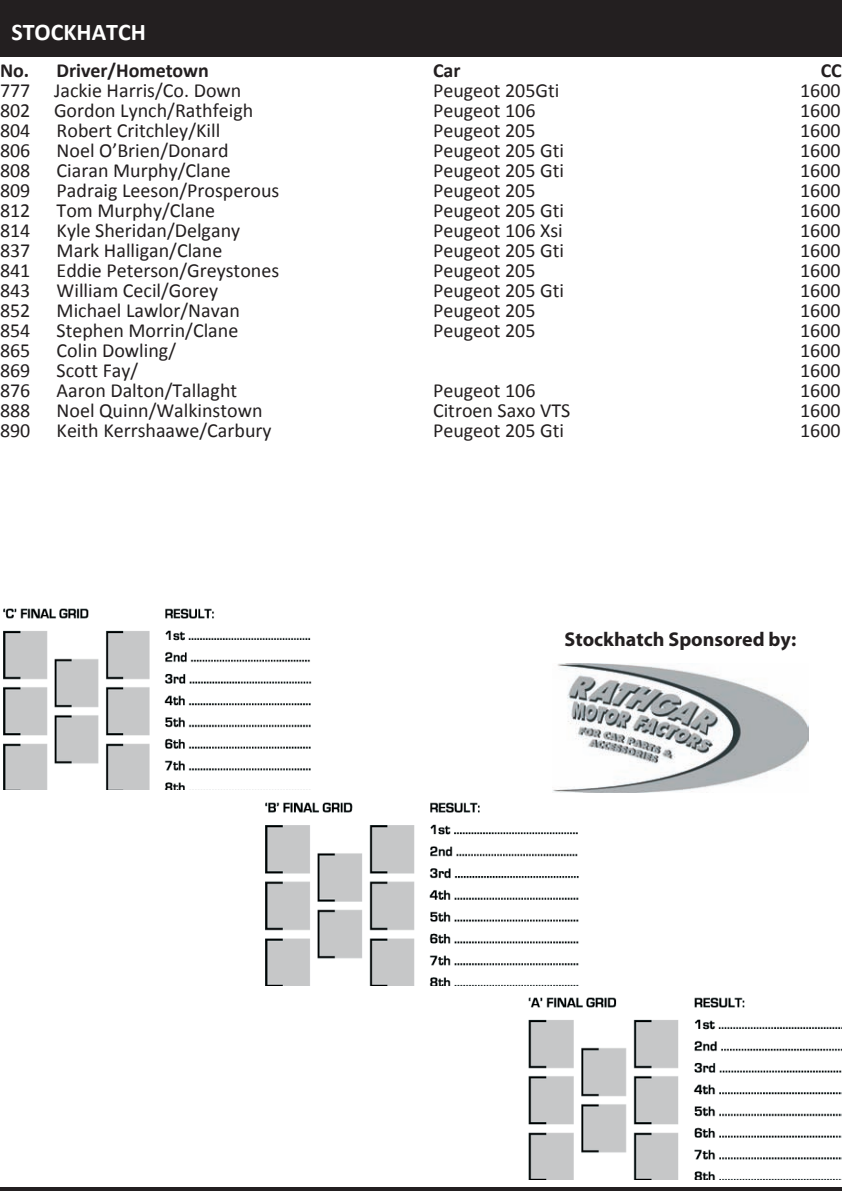
<style>
.page{position:relative;width:842px;height:1191px;background:#fff}
.page>*{position:absolute;margin:0;border:0;box-sizing:border-box;transform-origin:0 0}
.t1{font:700 24px "Calibri";color:#fff}
.t2{font:20px "Calibri";color:#231f20}
.t3{font:700 20px "Calibri";color:#231f20}
.t4{font:700 20px "Myriad Pro";color:#231f20}
</style>
<div class="page">
<div style="left:0;top:0;width:842px;height:57px;background:#231f20"></div>
<img style="left:265px;top:802px;width:313px;height:183px">
<img style="left:529px;top:997px;width:313px;height:182px">
<hr style="left:0;top:1187px;width:842px;height:4px;background:#231f20">
<img style="left:3px;top:609px;width:308px;height:181px">
<img style="left:553px;top:663px;width:255px;height:129px">
<p class="t1" style="left:11px;top:22px;width:136px">STOCKHATCH</p>
<p class="t3" style="left:0;top:62px;width:210px">No. Driver/Hometown</p>
<p class="t3" style="left:433px;top:62px;width:29px">Car</p>
<p class="t3" style="left:821px;top:62px;width:23px">CC</p>
<p class="t2" style="left:0;top:82px;width:243px">777 Jackie Harris/Co. Down</p>
<p class="t2" style="left:433px;top:82px;width:128px">Peugeot 205Gti</p>
<p class="t2" style="left:800px;top:82px;width:42px">1600</p>
<p class="t2" style="left:0;top:102px;width:255px">802 Gordon Lynch/Rathfeigh</p>
<p class="t2" style="left:433px;top:102px;width:104px">Peugeot 106</p>
<p class="t2" style="left:800px;top:102px;width:42px">1600</p>
<p class="t2" style="left:0;top:122px;width:32px">804</p>
<p class="t2" style="left:57px;top:122px;width:165px">Robert Critchley/Kill</p>
<p class="t2" style="left:433px;top:122px;width:104px">Peugeot 205</p>
<p class="t2" style="left:800px;top:122px;width:42px">1600</p>
<p class="t2" style="left:0;top:142px;width:32px">806</p>
<p class="t2" style="left:57px;top:142px;width:173px">Noel O’Brien/Donard</p>
<p class="t2" style="left:433px;top:142px;width:132px">Peugeot 205 Gti</p>
<p class="t2" style="left:800px;top:142px;width:42px">1600</p>
<p class="t2" style="left:0;top:162px;width:32px">808</p>
<p class="t2" style="left:57px;top:162px;width:176px">Ciaran Murphy/Clane</p>
<p class="t2" style="left:433px;top:162px;width:132px">Peugeot 205 Gti</p>
<p class="t2" style="left:800px;top:162px;width:42px">1600</p>
<p class="t2" style="left:0;top:182px;width:32px">809</p>
<p class="t2" style="left:57px;top:182px;width:224px">Padraig Leeson/Prosperous</p>
<p class="t2" style="left:433px;top:182px;width:104px">Peugeot 205</p>
<p class="t2" style="left:800px;top:182px;width:42px">1600</p>
<p class="t2" style="left:0;top:202px;width:32px">812</p>
<p class="t2" style="left:57px;top:202px;width:160px">Tom Murphy/Clane</p>
<p class="t2" style="left:433px;top:202px;width:132px">Peugeot 205 Gti</p>
<p class="t2" style="left:800px;top:202px;width:42px">1600</p>
<p class="t2" style="left:0;top:222px;width:32px">814</p>
<p class="t2" style="left:57px;top:222px;width:185px">Kyle Sheridan/Delgany</p>
<p class="t2" style="left:433px;top:222px;width:131px">Peugeot 106 Xsi</p>
<p class="t2" style="left:800px;top:222px;width:42px">1600</p>
<p class="t2" style="left:0;top:242px;width:32px">837</p>
<p class="t2" style="left:57px;top:242px;width:167px">Mark Halligan/Clane</p>
<p class="t2" style="left:433px;top:242px;width:132px">Peugeot 205 Gti</p>
<p class="t2" style="left:800px;top:242px;width:42px">1600</p>
<p class="t2" style="left:0;top:262px;width:32px">841</p>
<p class="t2" style="left:57px;top:262px;width:224px">Eddie Peterson/Greystones</p>
<p class="t2" style="left:433px;top:262px;width:104px">Peugeot 205</p>
<p class="t2" style="left:800px;top:262px;width:42px">1600</p>
<p class="t2" style="left:0;top:282px;width:32px">843</p>
<p class="t2" style="left:57px;top:282px;width:163px">William Cecil/Gorey</p>
<p class="t2" style="left:433px;top:282px;width:132px">Peugeot 205 Gti</p>
<p class="t2" style="left:800px;top:282px;width:42px">1600</p>
<p class="t2" style="left:0;top:302px;width:32px">852</p>
<p class="t2" style="left:57px;top:302px;width:185px">Michael Lawlor/Navan</p>
<p class="t2" style="left:433px;top:302px;width:104px">Peugeot 205</p>
<p class="t2" style="left:800px;top:302px;width:42px">1600</p>
<p class="t2" style="left:0;top:322px;width:32px">854</p>
<p class="t2" style="left:57px;top:322px;width:183px">Stephen Morrin/Clane</p>
<p class="t2" style="left:433px;top:322px;width:104px">Peugeot 205</p>
<p class="t2" style="left:800px;top:322px;width:42px">1600</p>
<p class="t2" style="left:0;top:342px;width:32px">865</p>
<p class="t2" style="left:57px;top:342px;width:121px">Colin Dowling/</p>
<p class="t2" style="left:800px;top:342px;width:42px">1600</p>
<p class="t2" style="left:0;top:362px;width:32px">869</p>
<p class="t2" style="left:57px;top:362px;width:83px">Scott Fay/</p>
<p class="t2" style="left:800px;top:362px;width:42px">1600</p>
<p class="t2" style="left:0;top:382px;width:32px">876</p>
<p class="t2" style="left:57px;top:382px;width:182px">Aaron Dalton/Tallaght</p>
<p class="t2" style="left:433px;top:382px;width:104px">Peugeot 106</p>
<p class="t2" style="left:800px;top:382px;width:42px">1600</p>
<p class="t2" style="left:0;top:402px;width:32px">888</p>
<p class="t2" style="left:57px;top:402px;width:207px">Noel Quinn/Walkinstown</p>
<p class="t2" style="left:433px;top:402px;width:139px">Citroen Saxo VTS</p>
<p class="t2" style="left:800px;top:402px;width:42px">1600</p>
<p class="t2" style="left:0;top:422px;width:32px">890</p>
<p class="t2" style="left:57px;top:422px;width:216px">Keith Kerrshaawe/Carbury</p>
<p class="t2" style="left:433px;top:422px;width:132px">Peugeot 205 Gti</p>
<p class="t2" style="left:800px;top:422px;width:42px">1600</p>
<p class="t4" style="left:565px;top:631px;width:233px">Stockhatch Sponsored by:</p>
</div>
